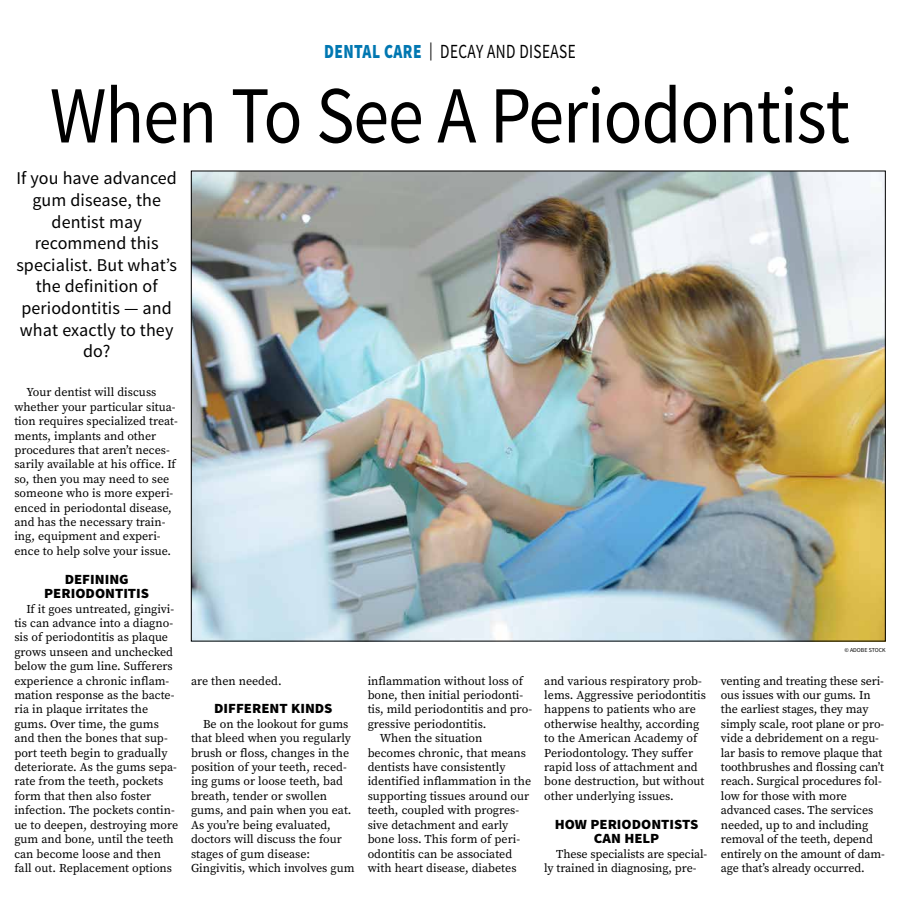
<style>
.page{position:relative;width:900px;height:908px;background:#fff}
.page>*{position:absolute;margin:0;border:0;box-sizing:border-box;transform-origin:0 0}
.t1{font:81px "Source Sans Pro";letter-spacing:-.015em;color:#000;scale:.89 1}
.t2{font:20px "Source Sans Pro";letter-spacing:.025em;color:#000;scale:.77 1}
.t3{font:18px/21.6px "Source Sans Pro";letter-spacing:.005em;color:#000;text-align:center}
.t4{font:900 14px/14.4px "Source Sans Pro";color:#000;text-align:center;scale:1.05 1}
.t5{font:12px/14.4px "Source Serif Pro";color:#000}
.t6{font:6px "Source Sans Pro";color:#000}
.s1{font-weight:900;color:#0077b1}
.s2{font-size:18px}
</style>
<div class="page">
<img style="left:193px;top:173px;width:691px;height:466px">
<h2 class="t2" style="left:324px;top:39px;width:328px"><span class="s1">DENTAL CARE</span> <span class="s2">|</span> DECAY AND DISEASE</h2>
<h1 class="t1" style="left:50px;top:65px;width:900px">When To See A Periodontist</h1>
<h3 class="t3" style="left:16px;top:168px;width:162px">If you have advanced gum disease, the dentist may recommend this specialist. But what’s the definition of periodontitis — and what exactly to they do?</h3>
<p class="t5" style="left:14px;top:385px;width:165px;text-indent:12px">Your dentist will discuss whether your particular situa&shy;tion requires specialized treat&shy;ments, implants and other procedures that aren’t neces&shy;sarily available at his office. If so, then you may need to see someone who is more experi&shy;enced in periodontal disease, and has the necessary train&shy;ing, equipment and experi&shy;ence to help solve your issue.</p>
<p class="t4" style="left:44px;top:572px;width:101px">DEFINING<br>PERIODONTITIS</p>
<p class="t5" style="left:14px;top:601px;width:165px;text-indent:12px">If it goes untreated, gingivi&shy;tis can advance into a diagno&shy;sis of periodontitis as plaque grows unseen and unchecked below the gum line. Sufferers experience a chronic inflam&shy;mation response as the bacte&shy;ria in plaque irritates the gums. Over time, the gums and then the bones that sup&shy;port teeth begin to gradually deteriorate. As the gums sepa&shy;rate from the teeth, pockets form that then also foster infection. The pockets contin&shy;ue to deepen, destroying more gum and bone, until the teeth can become loose and then fall out. Replacement options</p>
<p class="t5" style="left:191px;top:673px;width:92px">are then needed.</p>
<p class="t4" style="left:214px;top:702px;width:114px">DIFFERENT KINDS</p>
<p class="t5" style="left:191px;top:716px;width:165px;text-indent:12px">Be on the lookout for gums that bleed when you regularly brush or floss, changes in the position of your teeth, reced&shy;ing gums or loose teeth, bad breath, tender or swollen gums, and pain when you eat.<br>As you’re being evaluated, doctors will discuss the four stages of gum disease:<br>Gingivitis, which involves gum</p>
<p class="t5" style="left:368px;top:673px;width:157px">inflammation without loss of</p>
<p class="t5" style="left:368px;top:687px;width:157px">bone, then initial periodonti-</p>
<p class="t5" style="left:368px;top:702px;width:166px">tis, mild periodontitis and pro-</p>
<p class="t5" style="left:368px;top:716px;width:120px">gressive periodontitis.</p>
<p class="t5" style="left:380px;top:730px;width:104px">When the situation</p>
<p class="t5" style="left:368px;top:745px;width:160px">becomes chronic, that means</p>
<p class="t5" style="left:368px;top:759px;width:139px">dentists have consistently</p>
<p class="t5" style="left:368px;top:774px;width:165px">identified inflammation in the</p>
<p class="t5" style="left:368px;top:788px;width:163px">supporting tissues around our</p>
<p class="t5" style="left:368px;top:802px;width:153px">teeth, coupled with progres-</p>
<p class="t5" style="left:368px;top:817px;width:142px">sive detachment and early</p>
<p class="t5" style="left:368px;top:831px;width:154px">bone loss. This form of peri-</p>
<p class="t5" style="left:368px;top:846px;width:146px">odontitis can be associated</p>
<p class="t5" style="left:368px;top:860px;width:150px">with heart disease, diabetes</p>
<p class="t5" style="left:544px;top:673px;width:163px">and various respiratory prob&shy;lems. Aggressive periodontitis happens to patients who are otherwise healthy, according to the American Academy of<br>Periodontology. They suffer rapid loss of attachment and bone destruction, but without other underlying issues.</p>
<p class="t4" style="left:555px;top:817px;width:138px">HOW PERIODONTISTS<br>CAN HELP</p>
<p class="t5" style="left:544px;top:846px;width:165px;text-indent:12px">These specialists are special&shy;ly trained in diagnosing, pre-</p>
<p class="t6" style="left:844px;top:646px;width:43px">© ADOBE STOCK</p>
<p class="t5" style="left:721px;top:673px;width:165px">venting and treating these seri&shy;ous issues with our gums. In the earliest stages, they may simply scale, root plane or pro&shy;vide a debridement on a regu&shy;lar basis to remove plaque that toothbrushes and flossing can’t reach. Surgical procedures fol&shy;low for those with more advanced cases. The services needed, up to and including removal of the teeth, depend entirely on the amount of dam&shy;age that’s already occurred.</p>
</div>
